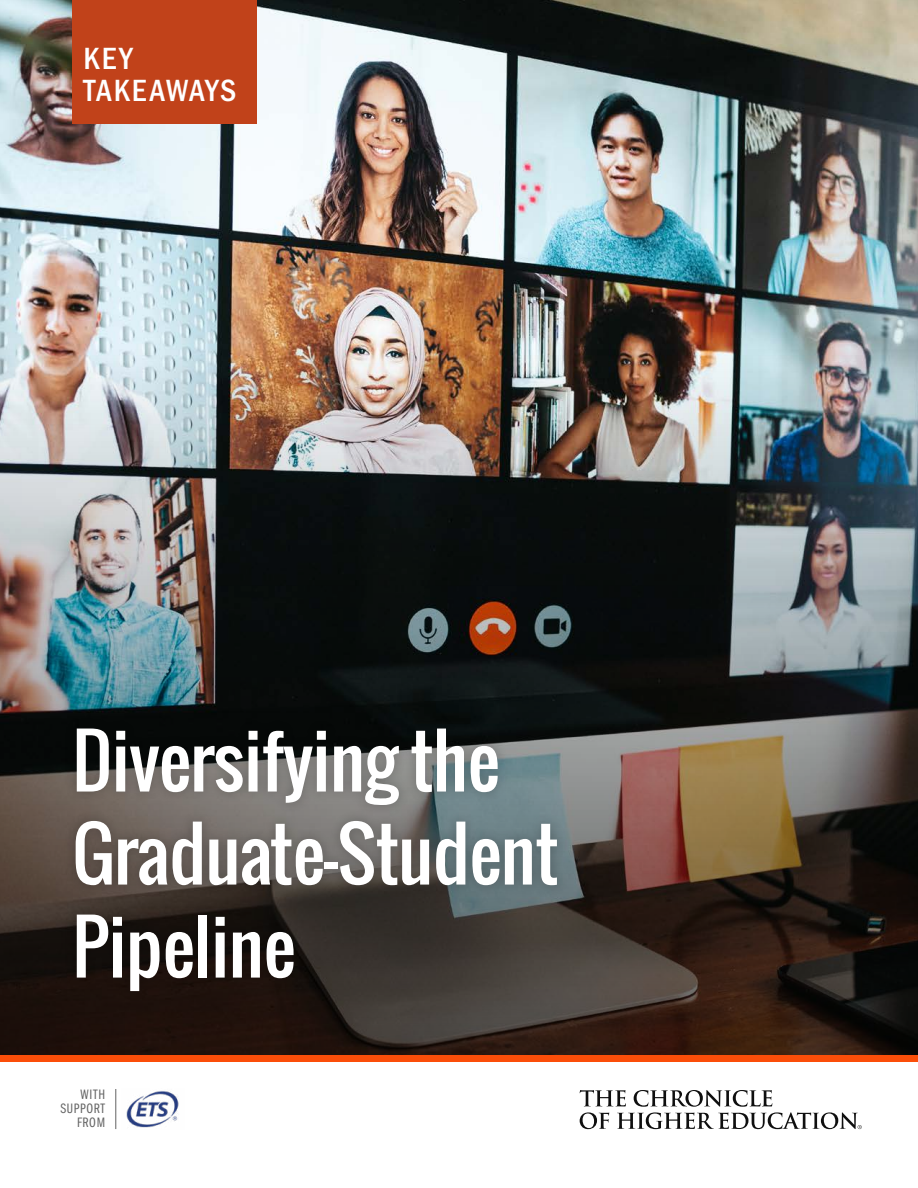
<style>
.page{position:relative;width:918px;height:1188px;background:#fff}
.page>*{position:absolute;margin:0;border:0;box-sizing:border-box;transform-origin:0 0}
.t1{font:72px/93px "Oswald";letter-spacing:-.005em;color:#fff}
.t2{font:500 condensed 31.8px/31.8px "ITC Franklin Gothic Std";letter-spacing:.055em;color:#fff}
.t3{font:14.1px/14.1px "ITC Franklin Gothic Std Bk Cp";letter-spacing:.05em;color:#636363;text-align:right}
</style>
<div class="page">
<img style="left:0;top:0;width:918px;height:349px">
<img style="left:0;top:349px;width:918px;height:706px">
<div style="left:72px;top:0;width:185px;height:124px;background:#c1421a"></div>
<svg style="left:580px;top:1090px;width:282px;height:39px"></svg>
<hr style="left:115px;top:1089px;width:1px;height:40px;background:#636363">
<div style="left:63px;top:717px;width:506px;height:286px;background:#000;opacity:.25"></div>
<div style="left:0;top:1055px;width:918px;height:7px;background:#fb4e09"></div>
<img style="left:126px;top:1091px;width:53px;height:37px">
<p class="t2" style="left:84px;top:43px;width:154px">KEY<br>TAKEAWAYS</p>
<p class="t1" style="left:72px;top:714px;width:488px">Diversifying the<br>Graduate-Student<br>Pipeline</p>
<p class="t3" style="left:60px;top:1087px;width:46px">WITH<br>SUPPORT<br>FROM</p>
</div>
